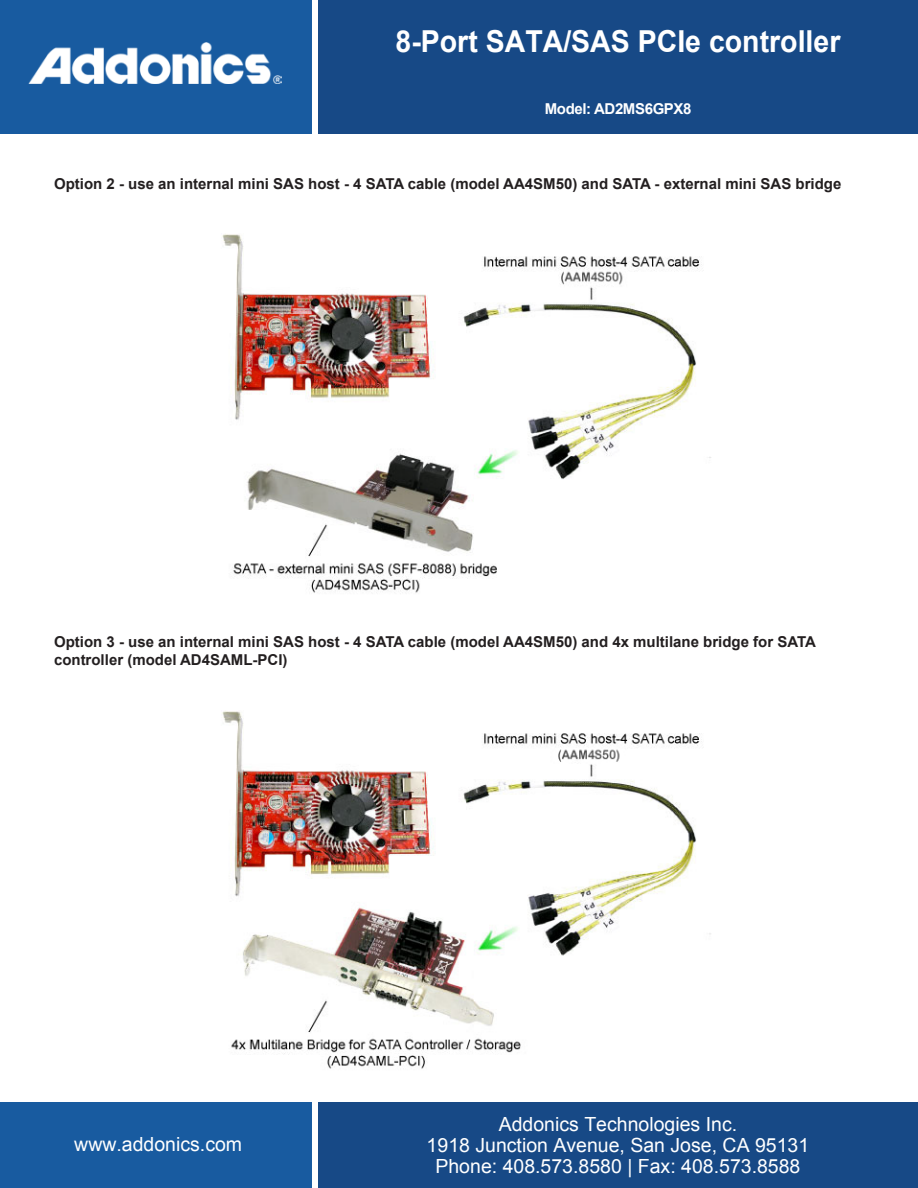
<style>
.page{position:relative;width:918px;height:1188px;background:#fff}
.page>*{position:absolute;margin:0;border:0;box-sizing:border-box;transform-origin:0 0}
.t1{font:700 30.3px "Arial";color:#fff;scale:.94 1}
.t2{font:19.5px/21px "Arial";color:#fff;text-align:center}
.t3{font:700 15px/18px "Arial";color:#231f20}
.t4{font:700 15px "Arial";letter-spacing:-.025em;color:#fff}
</style>
<div class="page">
<div style="left:0;top:0;width:312px;height:134px;background:#185ba0"></div>
<div style="left:0;top:1102px;width:312px;height:86px;background:#185ba0"></div>
<div style="left:318px;top:1102px;width:600px;height:86px;background:#174986"></div>
<img style="left:28px;top:42px;width:253px;height:42px">
<div style="left:318px;top:0;width:600px;height:134px;background:#174986"></div>
<img style="left:222px;top:234px;width:489px;height:359px">
<img style="left:222px;top:711px;width:489px;height:358px">
<h1 class="t1" style="left:396px;top:21px;width:475px">8-Port SATA/SAS PCIe controller</h1>
<p class="t4" style="left:545px;top:99px;width:148px">Model: AD2MS6GPX8</p>
<p class="t3" style="left:54px;top:175px;width:789px">Option 2 - use an internal mini SAS host - 4 SATA cable (model AA4SM50) and SATA - external mini SAS bridge</p>
<p class="t3" style="left:54px;top:633px;width:764px">Option 3 - use an internal mini SAS host - 4 SATA cable (model AA4SM50) and 4x multilane bridge for SATA controller (model AD4SAML-PCI)</p>
<h2 class="t2" style="left:74px;top:1133px;width:169px">www.addonics.com</h2>
<h2 class="t2" style="left:427px;top:1114px;width:384px">Addonics Technologies Inc.<br>1918 Junction Avenue, San Jose, CA 95131<br>Phone: 408.573.8580 | Fax: 408.573.8588</h2>
</div>
